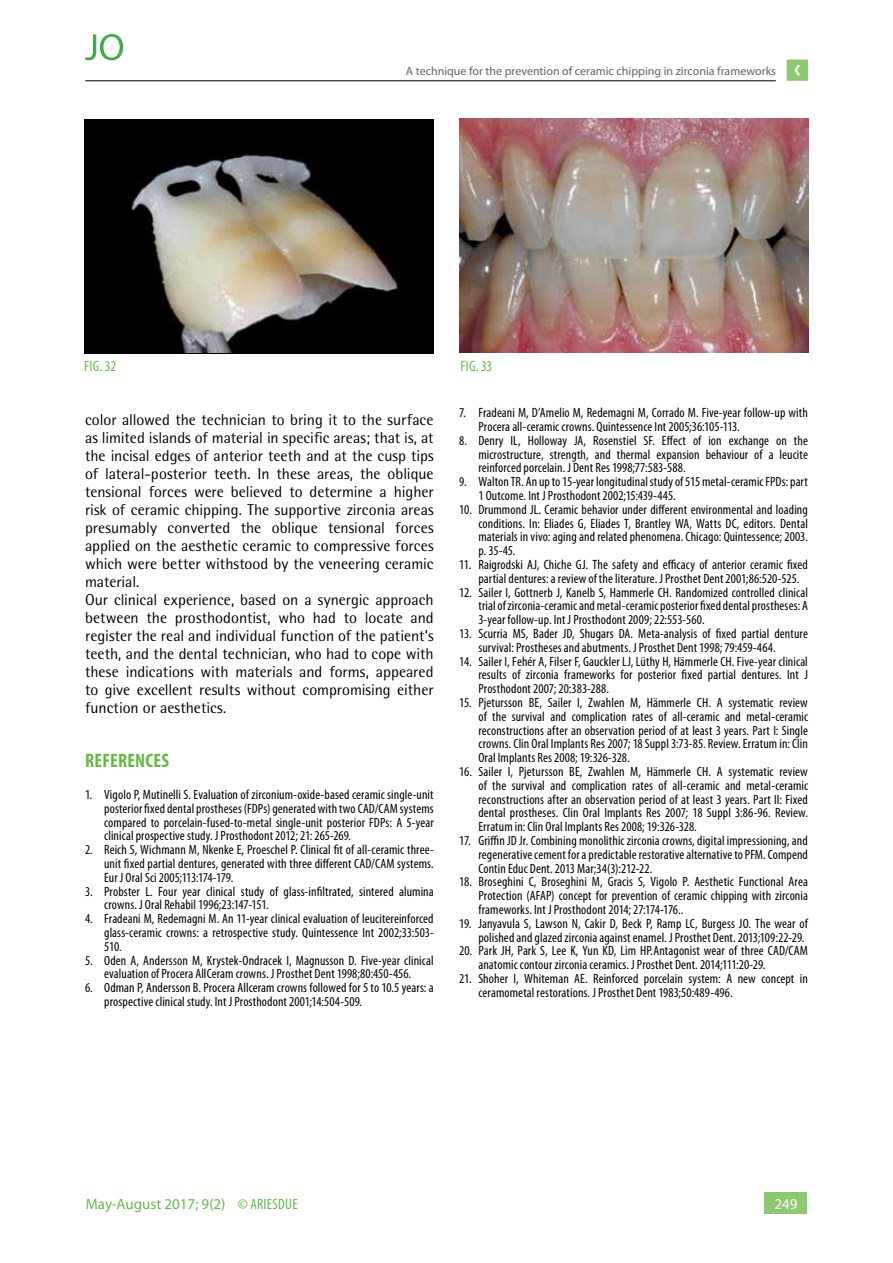
<style>
.page{position:relative;width:893px;height:1263px;background:#fff}
.page>*{position:absolute;margin:0;border:0;box-sizing:border-box;transform-origin:0 0}
.t1{font:700 condensed 19.5px "Myriad Pro";letter-spacing:.01em;color:#62bb46}
.t2{font:15.75px/18px "Rotis Semi Sans";color:#000}
.t3{font:15px "Myriad Pro";color:#62bb46}
.t4{font:condensed 15px "Myriad Pro";color:#62bb46}
.t5{font:15px "Myriad Pro";color:#fff}
.t6{font:condensed 13.5px/13.8px "Myriad Pro";letter-spacing:.005em;color:#000;text-align:justify}
.t7{font:12px "Myriad Pro";color:#636466}
.s1{font-stretch:condensed}
</style>
<div class="page">
<div style="left:765px;top:1193px;width:42px;height:21px;background:#8bc86f"></div>
<svg style="left:787px;top:60px;width:21px;height:21px"></svg>
<hr style="left:85px;top:81px;width:691px;height:1px;background:#000">
<svg style="left:85px;top:34px;width:38px;height:26px"></svg>
<img style="left:84px;top:120px;width:350px;height:233px">
<img style="left:459px;top:119px;width:350px;height:233px">
<p class="t7" style="left:406px;top:63px;width:372px">A technique for the prevention of ceramic chipping in zirconia frameworks</p>
<p class="t4" style="left:84px;top:357px;width:33px">Fig. 32</p>
<p class="t4" style="left:460px;top:357px;width:34px">Fig. 33</p>
<p class="t2" style="left:85px;top:411px;width:350px">color allowed the technician to bring it to the surface as limited islands of material in specific areas; that is, at the incisal edges of anterior teeth and at the cusp tips of lateral-posterior teeth. In these areas, the oblique tensional forces were believed to determine a higher risk of ceramic chipping. The supportive zirconia areas presumably converted the oblique tensional forces applied on the aesthetic ceramic to compressive forces which were better withstood by the veneering ceramic material.<br>Our clinical experience, based on a synergic approach between the prosthodontist, who had to locate and register the real and individual function of the patient’s teeth, and the dental technician, who had to cope with these indications with materials and forms, appeared to give excellent results without compromising either function or aesthetics.</p>
<h1 class="t1" style="left:85px;top:748px;width:85px">REFERENCES</h1>
<p class="t6" style="left:104px;top:787px;width:331px;text-indent:-19px">1. Vigolo P, Mutinelli S. Evaluation of zirconium-oxide-based ceramic single-unit posterior fixed dental prostheses (FDPs) generated with two CAD/CAM systems compared to porcelain-fused-to-metal single-unit posterior FDPs: A 5-year clinical prospective study. J Prosthodont 2012; 21: 265-269.</p>
<p class="t6" style="left:104px;top:843px;width:331px;text-indent:-19px">2. Reich S, Wichmann M, Nkenke E, Proeschel P. Clinical fit of all-ceramic three&shy;unit fixed partial dentures, generated with three different CAD/CAM systems.<br>Eur J Oral Sci 2005;113:174-179.</p>
<p class="t6" style="left:104px;top:884px;width:331px;text-indent:-19px">3. Probster L. Four year clinical study of glass-infiltrated, sintered alumina crowns. J Oral Rehabil 1996;23:147-151.</p>
<p class="t6" style="left:104px;top:912px;width:331px;text-indent:-19px">4. Fradeani M, Redemagni M. An 11-year clinical evaluation of leucitereinforced glass-ceramic crowns: a retrospective study. Quintessence Int 2002;33:503- 510.</p>
<p class="t6" style="left:85px;top:953px;width:350px;text-align:center">5. Oden A, Andersson M, Krystek-Ondracek I, Magnusson D. Five-year clinical evaluation of Procera AllCeram crowns. J Prosthet Dent 1998;80:450-456.</p>
<p class="t6" style="left:104px;top:980px;width:331px;text-indent:-19px">6. Odman P, Andersson B. Procera Allceram crowns followed for 5 to 10.5 years: a prospective clinical study. Int J Prosthodont 2001;14:504-509.</p>
<p class="t6" style="left:478px;top:406px;width:331px;text-indent:-19px">7. Fradeani M, D’Amelio M, Redemagni M, Corrado M. Five-year follow-up with<br>Procera all-ceramic crowns. Quintessence Int 2005;36:105-113.</p>
<p class="t6" style="left:478px;top:433px;width:331px;text-indent:-19px">8. Denry IL, Holloway JA, Rosenstiel SF. Effect of ion exchange on the microstructure, strength, and thermal expansion behaviour of a leucite reinforced porcelain. J Dent Res 1998;77:583-588.</p>
<p class="t6" style="left:478px;top:475px;width:331px;text-indent:-19px">9. Walton TR. An up to 15-year longitudinal study of 515 metal-ceramic FPDs: part<br>1 Outcome. Int J Prosthodont 2002;15:439-445.</p>
<p class="t6" style="left:478px;top:502px;width:331px;text-indent:-19px">10. Drummond JL. Ceramic behavior under different environmental and loading conditions. In: Eliades G, Eliades T, Brantley WA, Watts DC, editors. Dental materials in vivo: aging and related phenomena. Chicago: Quintessence; 2003. p. 35-45.</p>
<p class="t6" style="left:478px;top:557px;width:331px;text-indent:-19px">11. Raigrodski AJ, Chiche GJ. The safety and efficacy of anterior ceramic fixed partial dentures: a review of the literature. J Prosthet Dent 2001;86:520-525.</p>
<p class="t6" style="left:478px;top:585px;width:331px;text-indent:-19px">12. Sailer I, Gottnerb J, Kanelb S, Hammerle CH. Randomized controlled clinical trial of zirconia-ceramic and metal-ceramic posterior fixed dental prostheses: A 3-year follow-up. Int J Prosthodont 2009; 22:553-560.</p>
<p class="t6" style="left:478px;top:626px;width:331px;text-indent:-19px">13. Scurria MS, Bader JD, Shugars DA. Meta-analysis of fixed partial denture survival: Prostheses and abutments. J Prosthet Dent 1998; 79:459-464.</p>
<p class="t6" style="left:478px;top:654px;width:331px;text-indent:-19px">14. Sailer I, Fehér A, Filser F, Gauckler LJ, Lüthy H, Hämmerle CH. Five-year clinical results of zirconia frameworks for posterior fixed partial dentures. Int J Prosthodont 2007; 20:383-288.</p>
<p class="t6" style="left:478px;top:695px;width:331px;text-indent:-19px">15. Pjetursson BE, Sailer I, Zwahlen M, Hämmerle CH. A systematic review of the survival and complication rates of all-ceramic and metal-ceramic reconstructions after an observation period of at least 3 years. Part I: Single crowns. Clin Oral Implants Res 2007; 18 Suppl 3:73-85. Review. Erratum in: Clin Oral Implants Res 2008; 19:326-328.</p>
<p class="t6" style="left:478px;top:764px;width:331px;text-indent:-19px">16. Sailer I, Pjetursson BE, Zwahlen M, Hämmerle CH. A systematic review of the survival and complication rates of all-ceramic and metal-ceramic reconstructions after an observation period of at least 3 years. Part II: Fixed dental prostheses. Clin Oral Implants Res 2007; 18 Suppl 3:86-96. Review.<br>Erratum in: Clin Oral Implants Res 2008; 19:326-328.</p>
<p class="t6" style="left:478px;top:833px;width:331px;text-indent:-19px">17. Griffin JD Jr. Combining monolithic zirconia crowns, digital impressioning, and regenerative cement for a predictable restorative alternative to PFM. Compend Contin Educ Dent. 2013 Mar;34(3):212-22.</p>
<p class="t6" style="left:478px;top:875px;width:331px;text-indent:-19px">18. Broseghini C, Broseghini M, Gracis S, Vigolo P. Aesthetic Functional Area Protection (AFAP) concept for prevention of ceramic chipping with zirconia frameworks. Int J Prosthodont 2014; 27:174-176..</p>
<p class="t6" style="left:459px;top:916px;width:350px;text-align:right">19. Janyavula S, Lawson N, Cakir D, Beck P, Ramp LC, Burgess JO. The wear of polished and glazed zirconia against enamel. J Prosthet Dent. 2013;109:22-29.</p>
<p class="t6" style="left:478px;top:944px;width:331px;text-indent:-19px">20. Park JH, Park S, Lee K, Yun KD, Lim HP.Antagonist wear of three CAD/CAM anatomic contour zirconia ceramics. J Prosthet Dent. 2014;111:20-29.</p>
<p class="t6" style="left:478px;top:971px;width:331px;text-indent:-19px">21. Shoher I, Whiteman AE. Reinforced porcelain system: A new concept in ceramometal restorations. J Prosthet Dent 1983;50:489-496.</p>
<p class="t3" style="left:86px;top:1195px;width:213px">May-August 2017; 9(2) <span class="s1">© ariesdue</span></p>
<p class="t5" style="left:774px;top:1195px;width:25px">249</p>
</div>
